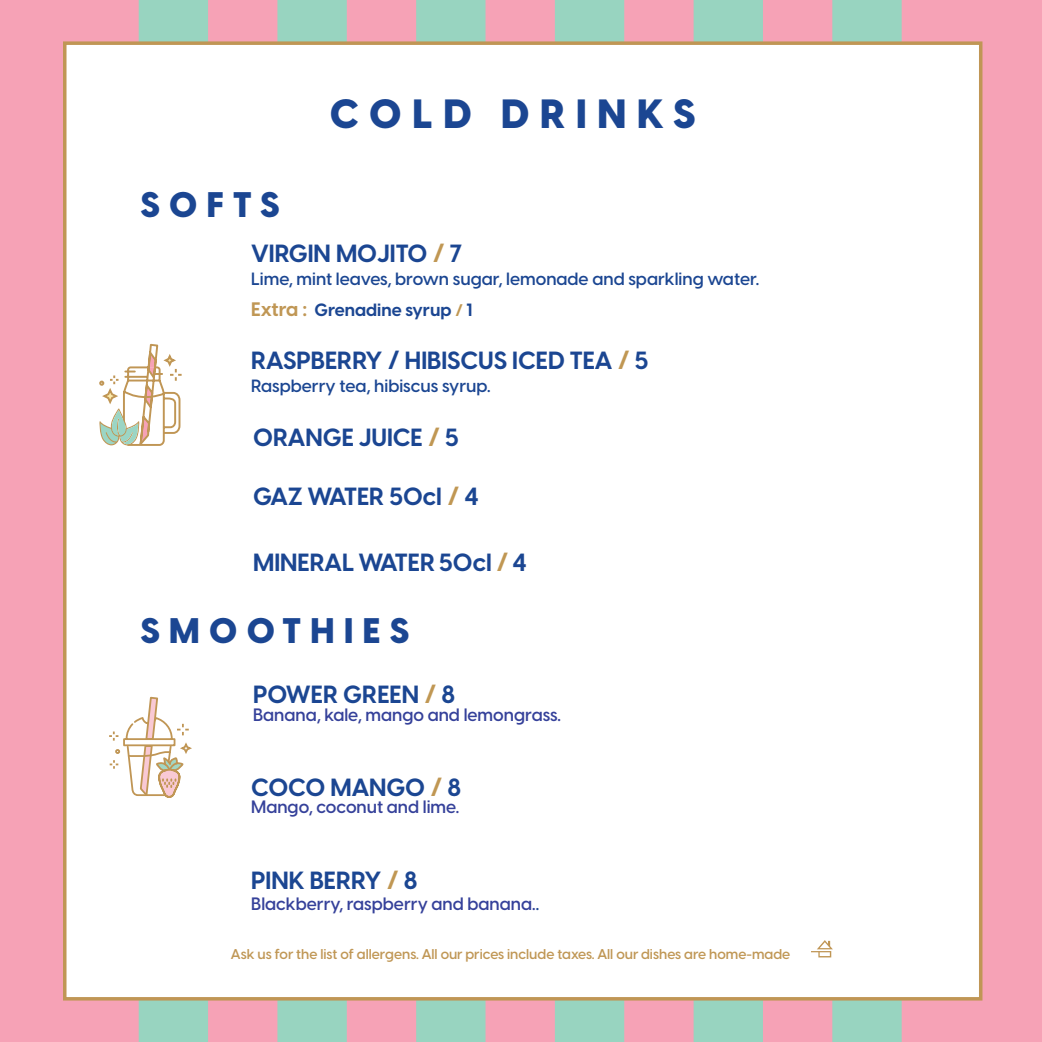
<style>
.page{position:relative;width:1042px;height:1042px;background:#fff}
.page>*{position:absolute;margin:0;border:0;box-sizing:border-box;transform-origin:0 0}
.t1{font:800 40.25px "Visby CF";letter-spacing:.27em;color:#1b4692}
.t2{font:800 35px "Visby CF";letter-spacing:.27em;color:#1b4692}
.t3{font:700 24.5px "Visby CF";color:#1b4692}
.t4{font:600 17.68px "Visby CF";color:#35419a}
.t5{font:600 17.5px "Visby CF";color:#1b4692}
.t6{font:700 17.5px "Visby CF";color:#1b4692}
.t7{font:600 14px "Visby CF";color:#c09755}
.s1{color:#c09753}
.s2{font-size:19.25px;color:#c09755}
.s3{font-size:15.75px;color:#c09752}
.s4{font-size:17.5px;color:#1b4692}
</style>
<div class="page">
<div style="left:0;top:0;width:69px;height:1042px;background:#f6a2b6"></div>
<div style="left:69px;top:0;width:70px;height:1042px;background:#f6a2b6"></div>
<div style="left:139px;top:0;width:69px;height:1042px;background:#98d4c0"></div>
<div style="left:208px;top:0;width:69px;height:1042px;background:#f6a2b6"></div>
<div style="left:277px;top:0;width:70px;height:1042px;background:#98d4c0"></div>
<div style="left:347px;top:0;width:69px;height:1042px;background:#f6a2b6"></div>
<div style="left:416px;top:0;width:69px;height:1042px;background:#98d4c0"></div>
<div style="left:485px;top:0;width:70px;height:1042px;background:#f6a2b6"></div>
<div style="left:555px;top:0;width:69px;height:1042px;background:#98d4c0"></div>
<div style="left:624px;top:0;width:69px;height:1042px;background:#f6a2b6"></div>
<div style="left:693px;top:0;width:70px;height:1042px;background:#98d4c0"></div>
<div style="left:763px;top:0;width:69px;height:1042px;background:#f6a2b6"></div>
<div style="left:832px;top:0;width:69px;height:1042px;background:#98d4c0"></div>
<div style="left:901px;top:0;width:70px;height:1042px;background:#f6a2b6"></div>
<div style="left:971px;top:0;width:71px;height:1042px;background:#f6a2b6"></div>
<div style="left:63px;top:41px;width:919px;height:959px;background:#fff;border:4px solid #c09655"></div>
<svg style="left:109px;top:696px;width:83px;height:102px"></svg>
<svg style="left:99px;top:343px;width:83px;height:103px"></svg>
<svg style="left:811px;top:940px;width:22px;height:17px"></svg>
<p class="t2" style="left:140px;top:181px;width:141px">SOFTS</p>
<p class="t1" style="left:330px;top:87px;width:367px">COLD DRINKS</p>
<p class="t3" style="left:251px;top:238px;width:213px">VIRGIN MOJITO <span class="s1">/</span> 7</p>
<p class="t5" style="left:251px;top:268px;width:510px">Lime, mint leaves, brown sugar, lemonade and sparkling water.</p>
<p class="t6" style="left:251px;top:299px;width:223px"><span class="s2">Extra :</span> Grenadine syrup <span class="s3">/</span> 1</p>
<p class="t3" style="left:251px;top:345px;width:399px">RASPBERRY / HIBISCUS ICED TEA <span class="s1">/</span> 5</p>
<p class="t5" style="left:251px;top:374px;width:241px">Raspberry tea, hibiscus syrup.</p>
<p class="t3" style="left:253px;top:421px;width:207px">ORANGE JUICE <span class="s1">/</span> 5</p>
<p class="t3" style="left:253px;top:481px;width:227px">GAZ WATER 50cl <span class="s1">/</span> 4</p>
<p class="t3" style="left:253px;top:546px;width:275px">MINERAL WATER 50cl <span class="s1">/</span> 4</p>
<p class="t2" style="left:140px;top:607px;width:270px">SMOOTHIES</p>
<p class="t3" style="left:253px;top:678px;width:204px">POWER GREEN <span class="s1">/</span> 8</p>
<p class="t4" style="left:253px;top:703px;width:309px">Banana, kale, mango and lemongrass.</p>
<p class="t3" style="left:251px;top:771px;width:211px">COCO MANGO <span class="s1">/</span> 8</p>
<p class="t4" style="left:251px;top:796px;width:210px">Mango, coconut and lime.</p>
<p class="t3" style="left:251px;top:864px;width:168px">PINK BERRY <span class="s1">/</span> 8</p>
<p class="t4" style="left:251px;top:892px;width:289px">Blackberry, raspberry and banana.<span class="s4">.</span></p>
<p class="t7" style="left:231px;top:945px;width:561px">Ask us for the list of allergens. All our prices include taxes. All our dishes are home-made</p>
</div>
